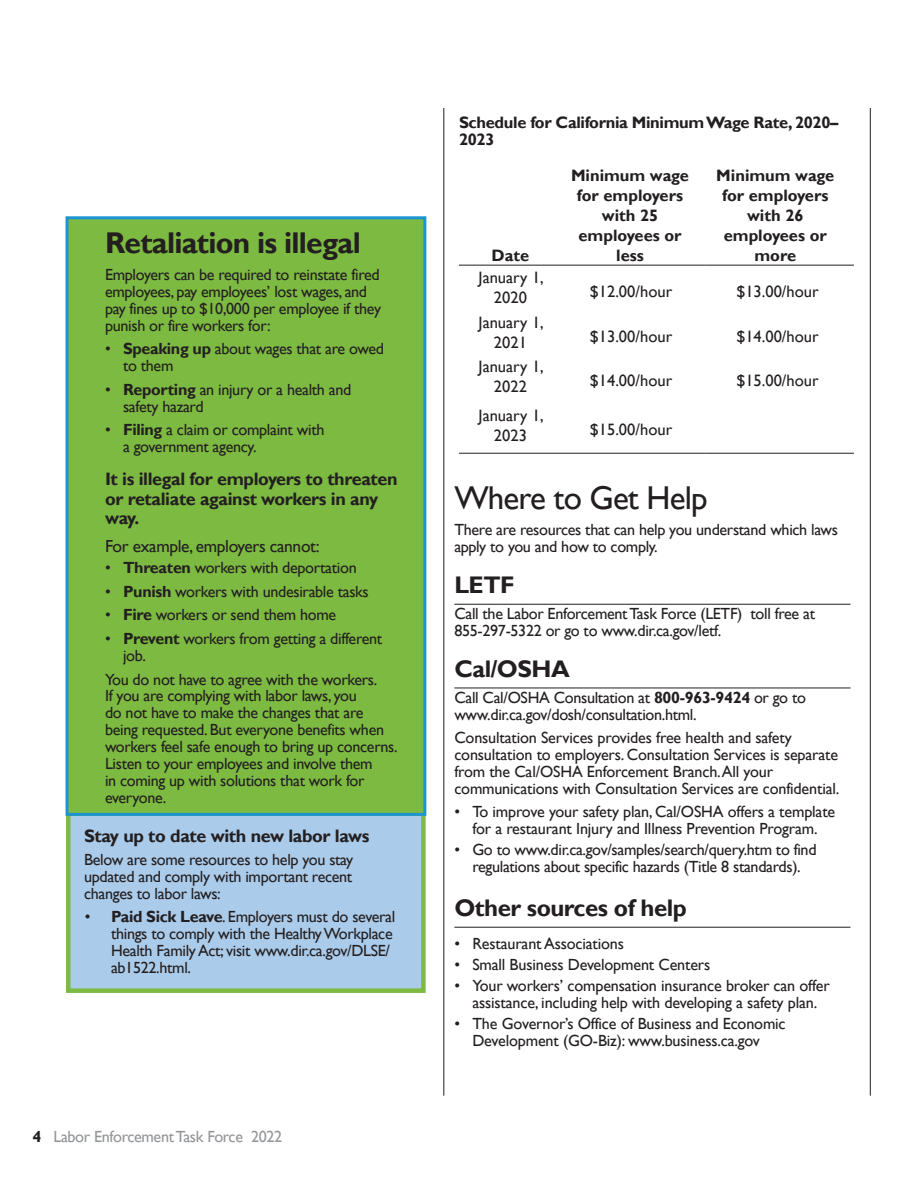
<style>
.page{position:relative;width:918px;height:1188px;background:#fff}
.page>*{position:absolute;margin:0;border:0;box-sizing:border-box;transform-origin:0 0}
.t1{font:33px "Gill Sans";letter-spacing:-.025em;color:#231f20}
.t2{font:700 30px "Gill Sans";letter-spacing:-.025em;color:#231f20}
.t3{font:700 24px "Gill Sans";letter-spacing:-.02em;color:#231f20}
.t4{font:700 18px/19.5px "Gill Sans";letter-spacing:-.02em;color:#231f20}
.t5{font:17.4px "Gill Sans";letter-spacing:-.02em;color:#231f20}
.t6{font:16.5px/19.8px "Gill Sans";color:#231f20;text-align:center}
.t7{font:700 16.5px/19.8px "Gill Sans";color:#231f20;text-align:center}
.t8{font:700 16.5px/17px "Gill Sans";letter-spacing:-.02em;color:#231f20}
.t9{font:16.2px/17px "Gill Sans";letter-spacing:-.02em;color:#231f20}
.t10{font:16.2px "Gill Sans";letter-spacing:-.02em;color:#939598}
.s1{font-weight:700}
.s2{font-weight:700;color:#231f20}
</style>
<div class="page">
<hr style="left:454px;top:604px;width:396px;height:1px;background:#231f20">
<hr style="left:454px;top:688px;width:396px;height:1px;background:#231f20">
<hr style="left:454px;top:927px;width:396px;height:1px;background:#231f20">
<hr style="left:870px;top:108px;width:1px;height:988px;background:#231f20">
<hr style="left:444px;top:108px;width:1px;height:988px;background:#231f20">
<div style="left:68px;top:814px;width:355px;height:177px;background:#abcbea"></div>
<div style="left:66px;top:812px;width:360px;height:181px;border:4px solid #7dba42"></div>
<div style="left:66px;top:216px;width:360px;height:600px;background:#7dba42;border:3px solid #1c94d2"></div>
<hr style="left:459px;top:453px;width:102px;height:1px;background:#231f20">
<hr style="left:561px;top:453px;width:145px;height:1px;background:#231f20">
<hr style="left:706px;top:453px;width:148px;height:1px;background:#231f20">
<hr style="left:459px;top:265px;width:102px;height:1px;background:#231f20">
<hr style="left:561px;top:265px;width:145px;height:1px;background:#231f20">
<hr style="left:706px;top:265px;width:148px;height:1px;background:#231f20">
<h3 class="t2" style="left:105px;top:225px;width:257px">Retaliation is illegal</h3>
<p class="t9" style="left:105px;top:267px;width:278px">Employers can be required to reinstate fired employees, pay employees’ lost wages, and pay fines up to $10,000 per employee if they punish or fire workers for:</p>
<p class="t9" style="left:123px;top:341px;width:262px;text-indent:-18px">• <span class="s1">Speaking up</span> about wages that are owed to them</p>
<p class="t9" style="left:123px;top:381px;width:230px;text-indent:-18px">• <span class="s1">Reporting</span> an injury or a health and safety hazard</p>
<p class="t9" style="left:123px;top:422px;width:203px;text-indent:-18px">• <span class="s1">Filing</span> a claim or complaint with a government agency.</p>
<h4 class="t4" style="left:105px;top:470px;width:294px">It is illegal for employers to threaten or retaliate against workers in any way.</h4>
<p class="t5" style="left:105px;top:536px;width:216px">For example, employers cannot:</p>
<p class="t9" style="left:105px;top:560px;width:253px">• <span class="s1">Threaten</span> workers with deportation</p>
<p class="t9" style="left:105px;top:583px;width:265px">• <span class="s1">Punish</span> workers with undesirable tasks</p>
<p class="t9" style="left:105px;top:607px;width:233px">• <span class="s1">Fire</span> workers or send them home</p>
<p class="t9" style="left:123px;top:630px;width:261px;text-indent:-18px">• <span class="s1">Prevent</span> workers from getting a different job.</p>
<p class="t9" style="left:105px;top:671px;width:294px">You do not have to agree with the workers.<br>If you are complying with labor laws, you<br>do not have to make the changes that are being requested. But everyone benefits when workers feel safe enough to bring up concerns.<br>Listen to your employees and involve them<br>in coming up with solutions that work for everyone.</p>
<h3 class="t4" style="left:84px;top:827px;width:287px">Stay up to date with new labor laws</h3>
<p class="t9" style="left:84px;top:852px;width:271px;text-align:justify">Below are some resources to help you stay updated and comply with important recent changes to labor laws:</p>
<p class="t9" style="left:111px;top:909px;width:286px;text-indent:-26px">• <span class="s1">Paid Sick Leave</span>. Employers must do several things to comply with the Healthy Workplace Health Family Act; visit www.dir.ca.gov/DLSE/ ab1522.html.</p>
<p class="t10" style="left:32px;top:1127px;width:251px"><span class="s2">4</span> Labor Enforcement Task Force 2022</p>
<p class="t8" style="left:459px;top:114px;width:381px">Schedule for California Minimum Wage Rate, 2020–<br>2023</p>
<p class="t7" style="left:492px;top:246px;width:39px">Date</p>
<p class="t6" style="left:479px;top:268px;width:67px">January 1,<br>2020</p>
<p class="t6" style="left:479px;top:313px;width:67px">January 1,<br>2021</p>
<p class="t6" style="left:479px;top:357px;width:67px">January 1,<br>2022</p>
<p class="t6" style="left:479px;top:406px;width:67px">January 1,<br>2023</p>
<p class="t7" style="left:571px;top:166px;width:120px">Minimum wage for employers with 25 employees or less</p>
<p class="t7" style="left:716px;top:166px;width:120px">Minimum wage for employers with 26 employees or more</p>
<p class="t6" style="left:590px;top:282px;width:84px">$12.00/hour</p>
<p class="t6" style="left:736px;top:282px;width:84px">$13.00/hour</p>
<p class="t6" style="left:590px;top:327px;width:84px">$13.00/hour</p>
<p class="t6" style="left:736px;top:327px;width:84px">$14.00/hour</p>
<p class="t6" style="left:590px;top:371px;width:84px">$14.00/hour</p>
<p class="t6" style="left:736px;top:371px;width:84px">$15.00/hour</p>
<p class="t6" style="left:590px;top:420px;width:84px">$15.00/hour</p>
<h3 class="t1" style="left:454px;top:479px;width:255px">Where to Get Help</h3>
<p class="t9" style="left:454px;top:522px;width:385px">There are resources that can help you understand which laws apply to you and how to comply.</p>
<h4 class="t3" style="left:454px;top:571px;width:62px">LETF</h4>
<p class="t9" style="left:454px;top:605px;width:362px">Call the Labor Enforcement Task Force (LETF) toll free at<br>855-297-5322 or go to www.dir.ca.gov/letf.</p>
<h4 class="t3" style="left:454px;top:654px;width:117px">Cal/OSHA</h4>
<p class="t9" style="left:454px;top:689px;width:353px">Call Cal/OSHA Consultation at <span class="s1">800-963-9424</span> or go to www.dir.ca.gov/dosh/consultation.html.</p>
<p class="t9" style="left:454px;top:729px;width:386px">Consultation Services provides free health and safety consultation to employers. Consultation Services is separate from the Cal/OSHA Enforcement Branch.All your communications with Consultation Services are confidential.</p>
<p class="t9" style="left:454px;top:803px;width:382px;text-align:center">• To improve your safety plan, Cal/OSHA offers a template for a restaurant Injury and Illness Prevention Program.</p>
<p class="t9" style="left:454px;top:842px;width:364px;text-align:center">• Go to www.dir.ca.gov/samples/search/query.htm to find regulations about specific hazards (Title 8 standards).</p>
<h4 class="t3" style="left:454px;top:894px;width:234px">Other sources of help</h4>
<p class="t9" style="left:454px;top:935px;width:171px">• Restaurant Associations</p>
<p class="t9" style="left:454px;top:956px;width:257px">• Small Business Development Centers</p>
<p class="t9" style="left:454px;top:977px;width:377px;text-align:center">• Your workers’ compensation insurance broker can offer assistance, including help with developing a safety plan.</p>
<p class="t9" style="left:454px;top:1015px;width:333px;text-align:center">• The Governor’s Office of Business and Economic<br>Development (GO-Biz): www.business.ca.gov</p>
</div>
